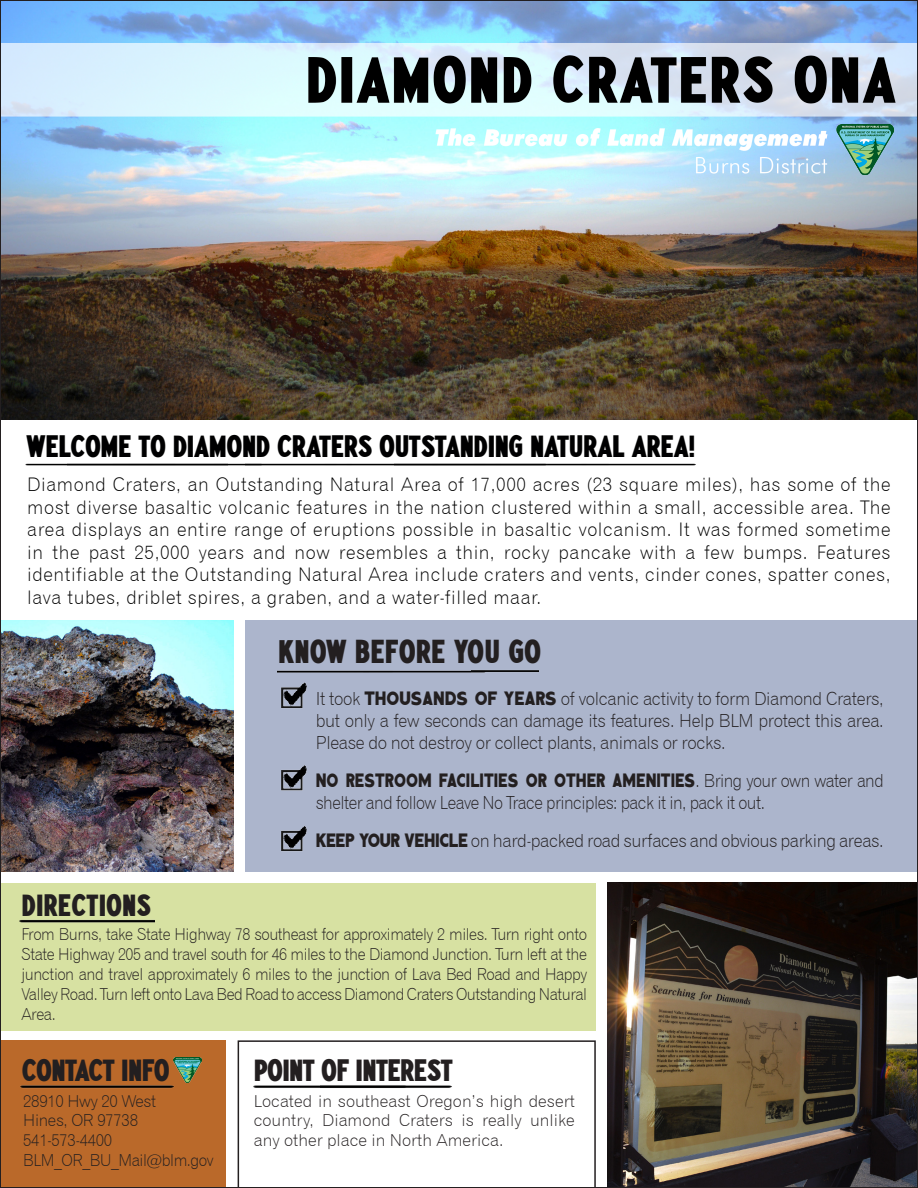
<style>
.page{position:relative;width:918px;height:1188px;background:#fff}
.page>*{position:absolute;margin:0;border:0;box-sizing:border-box;transform-origin:0 0}
.t1{font:25.65px "Paint Store JNL";color:#231f20}
.t2{font:24px "Paint Store JNL";letter-spacing:-.02em;color:#000001}
.t3{font:24px "Paint Store JNL";letter-spacing:-.03em;color:#231f20}
.t4{font:24px "Paint Store JNL";color:#231f20}
.t5{font:18.75px/22.5px "Gothic 720 BT Light B";letter-spacing:.03em;color:#000001;text-align:justify}
.t6{font:18px/21.9px "Gothic 720 BT Light B";letter-spacing:-.02em;color:#231f20;text-align:justify}
.t7{font:18px "Gothic 720 BT Light B";letter-spacing:-.02em;color:#231f20;scale:.93 1}
.t8{font:17.7px "Now Playing JNL";color:#231f20;scale:.93 1}
.t9{font:16.5px/19.8px "Gothic 720 BT Light B";letter-spacing:-.02em;color:#231f20;text-align:justify;scale:.95 1}
.t10{font:16.5px/19.8px "Gothic 720 BT Light B";letter-spacing:-.02em;color:#231f20;text-align:justify}
.t11{font:16.5px "Gothic 720 BT Light B";letter-spacing:-.02em;color:#231f20;scale:.96 1}
.s1{font-family:"Now Playing JNL";font-size:17.7px}
.s2{font-family:"Gothic 720 BT Light B";font-size:18px}
</style>
<div class="page">
<img style="left:1px;top:202px;width:916px;height:217px">
<div style="left:245px;top:620px;width:673px;height:252px;background:#acb5cc"></div>
<img style="left:1px;top:620px;width:233px;height:252px">
<img style="left:25px;top:463px;width:43px;height:3px">
<img style="left:1px;top:1px;width:916px;height:201px">
<hr style="left:0;top:0;width:918px;height:1px;background:#231f20">
<img style="left:68px;top:463px;width:178px;height:3px">
<div style="left:1px;top:1040px;width:225px;height:148px;background:#ba692a"></div>
<div style="left:0;top:883px;width:596px;height:147px;background:#d7e1a2"></div>
<svg style="left:238px;top:1040px;width:358px;height:147px"></svg>
<img style="left:173px;top:1058px;width:29px;height:25px">
<img style="left:641px;top:463px;width:55px;height:3px">
<img style="left:281px;top:685px;width:26px;height:23px">
<img style="left:281px;top:765px;width:26px;height:26px">
<img style="left:281px;top:826px;width:26px;height:25px">
<img style="left:19px;top:920px;width:136px;height:3px">
<hr style="left:0;top:0;width:1px;height:1188px;background:#231f20">
<img style="left:243px;top:1068px;width:77px;height:36px">
<img style="left:320px;top:1068px;width:139px;height:36px">
<img style="left:20px;top:1068px;width:161px;height:21px">
<img style="left:607px;top:883px;width:310px;height:304px">
<hr style="left:917px;top:0;width:1px;height:1188px;background:#231f20">
<hr style="left:0;top:1187px;width:918px;height:1px;background:#231f20">
<img style="left:277px;top:670px;width:262px;height:15px">
<img style="left:471px;top:670px;width:67px;height:15px">
<img style="left:246px;top:463px;width:395px;height:3px">
<p class="t2" style="left:26px;top:434px;width:671px">WELCOME TO DIAMOND CRATERS OUTSTANDING NATURAL AREA!</p>
<p class="t5" style="left:27px;top:473px;width:865px">Diamond Craters, an Outstanding Natural Area of 17,000 acres (23 square miles), has some of the most diverse basaltic volcanic features in the nation clustered within a small, accessible area. The area displays an entire range of eruptions possible in basaltic volcanism. It was formed sometime in the past 25,000 years and now resembles a thin, rocky pancake with a few bumps. Features identifiable at the Outstanding Natural Area include craters and vents, cinder cones, spatter cones, lava tubes, driblet spires, a graben, and a water-filled maar.</p>
<p class="t1" style="left:278px;top:638px;width:265px">KNOW BEFORE YOU GO</p>
<p class="t6" style="left:316px;top:687px;width:570px">It took <span class="s1">THOUSANDS OF YEARS</span> of volcanic activity to form Diamond Craters, but only a few seconds can damage its features. Help BLM protect this area.<br>Please do not destroy or collect plants, animals or rocks.</p>
<p class="t8" style="left:316px;top:770px;width:612px">NO RESTROOM FACILITIES OR OTHER AMENITIES<span class="s2">. Bring your own water and</span></p>
<p class="t7" style="left:316px;top:792px;width:485px">shelter and follow Leave No Trace principles: pack it in, pack it out.</p>
<p class="t6" style="left:316px;top:830px;width:570px"><span class="s1">KEEP YOUR VEHICLE</span> on hard-packed road surfaces and obvious parking areas.</p>
<p class="t4" style="left:21px;top:892px;width:131px">DIRECTIONS</p>
<p class="t9" style="left:21px;top:925px;width:597px">From Burns, take State Highway 78 southeast for approximately 2 miles. Turn right onto State Highway 205 and travel south for 46 miles to the Diamond Junction. Turn left at the junction and travel approximately 6 miles to the junction of Lava Bed Road and Happy Valley Road. Turn left onto Lava Bed Road to access Diamond Craters Outstanding Natural Area.</p>
<p class="t3" style="left:254px;top:1058px;width:201px">POINT OF INTEREST</p>
<p class="t10" style="left:254px;top:1091px;width:323px">Located in southeast Oregon’s high desert country, Diamond Craters is really unlike any other place in North America.</p>
<p class="t3" style="left:22px;top:1058px;width:150px">CONTACT INFO</p>
<p class="t10" style="left:23px;top:1091px;width:135px">28910 Hwy 20 West</p>
<p class="t10" style="left:23px;top:1110px;width:116px">Hines, OR 97738</p>
<p class="t10" style="left:23px;top:1130px;width:91px">541-573-4400</p>
<p class="t11" style="left:23px;top:1150px;width:200px">BLM_OR_BU_Mail@blm.gov</p>
</div>
